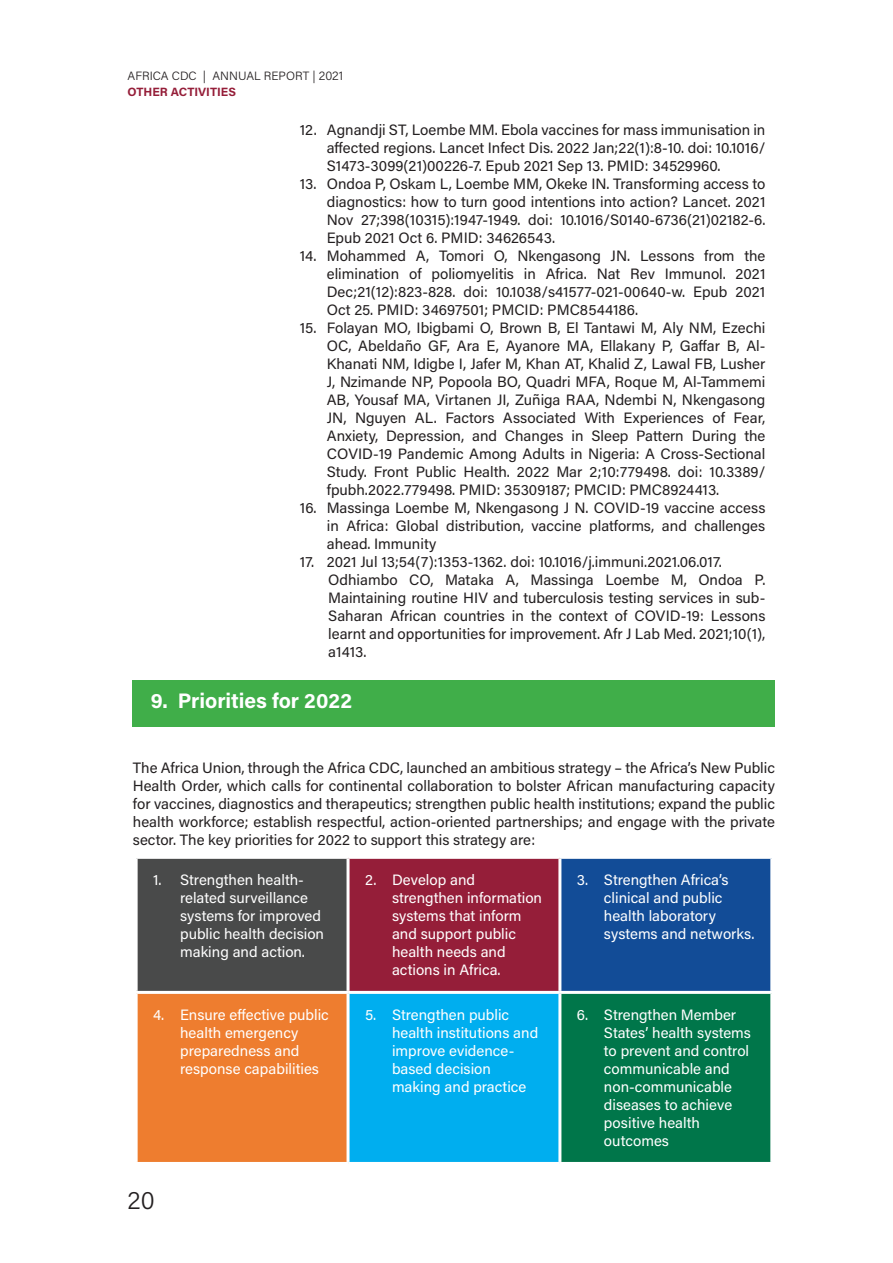
<style>
.page{position:relative;width:893px;height:1263px;background:#fff}
.page>*{position:absolute;margin:0;border:0;box-sizing:border-box;transform-origin:0 0}
.t1{font:300 25.5px "Acumin Pro";color:#231f20}
.t2{font:700 21px "Acumin Pro";color:#fff}
.t3{font:15px/18px "Acumin Pro";color:#231f20;text-align:justify}
.t4{font:15px/18px "Acumin Pro";color:#fff}
.t5{font:300 12px "Acumin Pro";color:#231f20}
.t6{font:700 12px "Acumin Pro";color:#951e39}
</style>
<div class="page">
<div style="left:136px;top:857px;width:212px;height:135px;background:#494a4a"></div>
<div style="left:348px;top:857px;width:212px;height:135px;background:#951e39"></div>
<div style="left:560px;top:857px;width:212px;height:135px;background:#124c97"></div>
<div style="left:136px;top:992px;width:212px;height:171px;background:#ee7d2f"></div>
<div style="left:348px;top:992px;width:212px;height:171px;background:#00aeef"></div>
<div style="left:560px;top:992px;width:212px;height:171px;background:#00764a"></div>
<hr style="left:135px;top:856px;width:213px;height:3px;background:#fff">
<hr style="left:135px;top:859px;width:3px;height:132px;background:#fff">
<hr style="left:348px;top:856px;width:212px;height:3px;background:#fff">
<hr style="left:347px;top:859px;width:3px;height:132px;background:#fff">
<hr style="left:560px;top:856px;width:213px;height:3px;background:#fff">
<hr style="left:558px;top:859px;width:3px;height:132px;background:#fff">
<hr style="left:770px;top:859px;width:3px;height:132px;background:#fff">
<hr style="left:135px;top:991px;width:213px;height:3px;background:#fff">
<hr style="left:135px;top:994px;width:3px;height:168px;background:#fff">
<hr style="left:348px;top:991px;width:212px;height:3px;background:#fff">
<hr style="left:347px;top:994px;width:3px;height:168px;background:#fff">
<hr style="left:560px;top:991px;width:213px;height:3px;background:#fff">
<hr style="left:558px;top:994px;width:3px;height:168px;background:#fff">
<hr style="left:770px;top:994px;width:3px;height:168px;background:#fff">
<hr style="left:135px;top:1162px;width:213px;height:3px;background:#fff">
<hr style="left:348px;top:1162px;width:212px;height:3px;background:#fff">
<hr style="left:560px;top:1162px;width:213px;height:3px;background:#fff">
<div style="left:133px;top:680px;width:642px;height:47px;background:#40ae49"></div>
<p class="t5" style="left:128px;top:67px;width:217px">AFRICA CDC | ANNUAL REPORT | 2021</p>
<p class="t6" style="left:128px;top:83px;width:110px">OTHER ACTIVITIES</p>
<p class="t3" style="left:327px;top:120px;width:440px;text-indent:-27px">12. Agnandji ST, Loembe MM. Ebola vaccines for mass immunisation in affected regions. Lancet Infect Dis. 2022 Jan;22(1):8-10. doi: 10.1016/ S1473-3099(21)00226-7. Epub 2021 Sep 13. PMID: 34529960.</p>
<p class="t3" style="left:327px;top:174px;width:440px;text-indent:-27px">13. Ondoa P, Oskam L, Loembe MM, Okeke IN. Transforming access to diagnostics: how to turn good intentions into action? Lancet. 2021<br>Nov 27;398(10315):1947-1949. doi: 10.1016/S0140-6736(21)02182-6.<br>Epub 2021 Oct 6. PMID: 34626543.</p>
<p class="t3" style="left:327px;top:246px;width:440px;text-indent:-27px">14. Mohammed A, Tomori O, Nkengasong JN. Lessons from the elimination of poliomyelitis in Africa. Nat Rev Immunol. 2021<br>Dec;21(12):823-828. doi: 10.1038/s41577-021-00640-w. Epub 2021<br>Oct 25. PMID: 34697501; PMCID: PMC8544186.</p>
<p class="t3" style="left:327px;top:318px;width:440px;text-indent:-27px">15. Folayan MO, Ibigbami O, Brown B, El Tantawi M, Aly NM, Ezechi OC, Abeldaño GF, Ara E, Ayanore MA, Ellakany P, Gaffar B, Al-Khanati NM, Idigbe I, Jafer M, Khan AT, Khalid Z, Lawal FB, Lusher J, Nzimande NP, Popoola BO, Quadri MFA, Roque M, Al-Tammemi AB, Yousaf MA, Virtanen JI, Zuñiga RAA, Ndembi N, Nkengasong JN, Nguyen AL. Factors Associated With Experiences of Fear, Anxiety, Depression, and Changes in Sleep Pattern During the COVID-19 Pandemic Among Adults in Nigeria: A Cross-Sectional Study. Front Public Health. 2022 Mar 2;10:779498. doi: 10.3389/ fpubh.2022.779498. PMID: 35309187; PMCID: PMC8924413.</p>
<p class="t3" style="left:327px;top:498px;width:440px;text-indent:-27px">16. Massinga Loembe M, Nkengasong J N. COVID-19 vaccine access in Africa: Global distribution, vaccine platforms, and challenges ahead. Immunity</p>
<p class="t3" style="left:328px;top:552px;width:439px;text-align:left;text-indent:-28px">17. 2021 Jul 13;54(7):1353-1362. doi: 10.1016/j.immuni.2021.06.017.<br>Odhiambo CO, Mataka A, Massinga Loembe M, Ondoa P.<br>Maintaining routine HIV and tuberculosis testing services in sub-Saharan African countries in the context of COVID-19: Lessons learnt and opportunities for improvement. Afr J Lab Med. 2021;10(1), a1413.</p>
<h2 class="t2" style="left:151px;top:686px;width:203px">9. Priorities for 2022</h2>
<p class="t3" style="left:133px;top:758px;width:644px">The Africa Union, through the Africa CDC, launched an ambitious strategy – the Africa’s New Public Health Order, which calls for continental collaboration to bolster African manufacturing capacity for vaccines, diagnostics and therapeutics; strengthen public health institutions; expand the public health workforce; establish respectful, action-oriented partnerships; and engage with the private sector. The key priorities for 2022 to support this strategy are:</p>
<p class="t4" style="left:180px;top:870px;width:145px;text-indent:-27px">1. Strengthen health&shy;related surveillance systems for improved public health decision making and action.</p>
<p class="t4" style="left:392px;top:870px;width:152px;text-indent:-27px">2. Develop and strengthen information systems that inform and support public health needs and actions in Africa.</p>
<p class="t4" style="left:604px;top:870px;width:152px;text-indent:-27px">3. Strengthen Africa’s clinical and public health laboratory systems and networks.</p>
<p class="t4" style="left:180px;top:1005px;width:150px;text-indent:-27px">4. Ensure effective public health emergency preparedness and response capabilities</p>
<p class="t4" style="left:392px;top:1005px;width:148px;text-indent:-27px">5. Strengthen public health institutions and improve evidence&shy;based decision making and practice</p>
<p class="t4" style="left:604px;top:1005px;width:149px;text-indent:-27px">6. Strengthen Member<br>States’ health systems to prevent and control communicable and non-communicable diseases to achieve positive health outcomes</p>
<h1 class="t1" style="left:128px;top:1183px;width:29px">20</h1>
</div>
